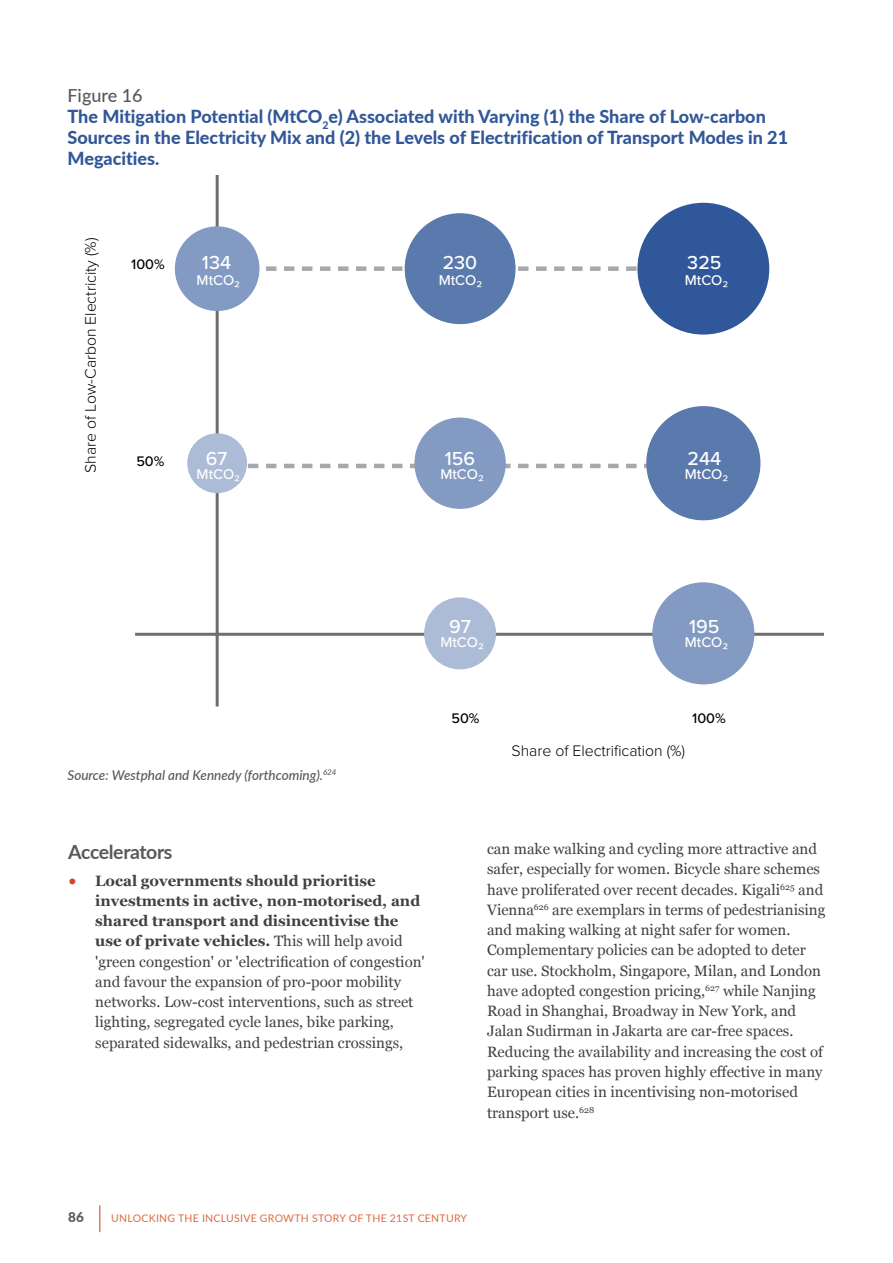
<style>
.page{position:relative;width:893px;height:1263px;background:#fff}
.page>*{position:absolute;margin:0;border:0;box-sizing:border-box;transform-origin:0 0}
.t1{font:500 19.5px "Proxima Nova";color:#fff}
.t2{font:700 19.5px "Lato";letter-spacing:-.025em;color:#58595b}
.t3{font:800 18px/21px "Lato";color:#325798}
.t4{font:300 15.75px "Proxima Nova";letter-spacing:-.005em;color:#000}
.t5{font:15px/20.2px "Georgia";color:#414042}
.t6{font:500 14.7px "Proxima Nova";color:#fff}
.t7{font:500 14.4px "Proxima Nova";color:#000}
.t8{font:italic 500 13.5px "Lato";color:#58595b}
.t9{font:800 13.5px "Lato";color:#58595b}
.t10{font:10.5px "Lato";letter-spacing:.025em;color:#dc6a43}
.s1{font-weight:500;color:#58595b}
.s2{font-family:"Lato";font-weight:500;color:#d44427}
.s3{font-weight:700}
</style>
<div class="page">
<svg style="left:99px;top:1205px;width:1px;height:27px"></svg>
<svg style="left:259px;top:266px;width:378px;height:5px"></svg>
<svg style="left:247px;top:464px;width:399px;height:4px"></svg>
<hr style="left:216px;top:175px;width:3px;height:531px;background:#6d6e70">
<hr style="left:135px;top:633px;width:689px;height:3px;background:#6d6e70">
<div style="left:175px;top:226px;width:84px;height:85px;background:#839ac2;border-radius:42px"></div>
<div style="left:405px;top:213px;width:111px;height:111px;background:#5a79ad;border-radius:55px"></div>
<div style="left:637px;top:203px;width:132px;height:132px;background:#305799;border-radius:66px"></div>
<div style="left:187px;top:433px;width:60px;height:60px;background:#acbcd6;border-radius:30px"></div>
<div style="left:414px;top:417px;width:92px;height:92px;background:#839ac2;border-radius:46px"></div>
<div style="left:646px;top:406px;width:114px;height:114px;background:#5a79ad;border-radius:57px"></div>
<div style="left:424px;top:597px;width:72px;height:72px;background:#acbcd6;border-radius:36px"></div>
<div style="left:652px;top:582px;width:102px;height:102px;background:#839ac2;border-radius:51px"></div>
<p class="t3" style="left:68px;top:85px;width:722px"><span class="s1">Figure 16<br></span>The Mitigation Potential (MtCO<sub>2</sub>e) Associated with Varying (1) the Share of Low-carbon Sources in the Electricity Mix and (2) the Levels of Electrification of Transport Modes in 21<br>Megacities.</p>
<p class="t4" style="left:81px;top:473px;width:237px;rotate:-90deg">Share of Low-Carbon Electricity (%)</p>
<p class="t7" style="left:131px;top:253px;width:35px">100%</p>
<h1 class="t1" style="left:202px;top:248px;width:31px">134</h1>
<h1 class="t1" style="left:443px;top:248px;width:36px">230</h1>
<h1 class="t1" style="left:687px;top:248px;width:36px">325</h1>
<p class="t6" style="left:197px;top:269px;width:45px">MtCO₂</p>
<p class="t6" style="left:439px;top:269px;width:45px">MtCO₂</p>
<p class="t6" style="left:685px;top:269px;width:45px">MtCO₂</p>
<p class="t7" style="left:136px;top:450px;width:30px">50%</p>
<h1 class="t1" style="left:206px;top:444px;width:23px">67</h1>
<h1 class="t1" style="left:445px;top:444px;width:32px">156</h1>
<h1 class="t1" style="left:687px;top:444px;width:35px">244</h1>
<p class="t6" style="left:197px;top:463px;width:45px">MtCO₂</p>
<p class="t6" style="left:440px;top:463px;width:45px">MtCO₂</p>
<p class="t6" style="left:685px;top:463px;width:45px">MtCO₂</p>
<h1 class="t1" style="left:449px;top:612px;width:23px">97</h1>
<h1 class="t1" style="left:689px;top:612px;width:32px">195</h1>
<p class="t6" style="left:440px;top:631px;width:45px">MtCO₂</p>
<p class="t6" style="left:685px;top:631px;width:45px">MtCO₂</p>
<p class="t7" style="left:451px;top:707px;width:30px">50%</p>
<p class="t7" style="left:692px;top:707px;width:35px">100%</p>
<p class="t4" style="left:512px;top:741px;width:175px">Share of Electrification (%)</p>
<p class="t8" style="left:68px;top:766px;width:270px">Source: Westphal and Kennedy (forthcoming).<sup>624</sup></p>
<h1 class="t2" style="left:68px;top:839px;width:106px">Accelerators</h1>
<p class="t5" style="left:95px;top:870px;width:331px;text-indent:-27px"><span class="s2">•</span> <span class="s3">Local governments should prioritise investments in active, non-motorised, and shared transport and disincentivise the use of private vehicles.</span> This will help avoid 'green congestion' or 'electrification of congestion' and favour the expansion of pro-poor mobility networks. Low-cost interventions, such as street lighting, segregated cycle lanes, bike parking, separated sidewalks, and pedestrian crossings,</p>
<p class="t5" style="left:487px;top:839px;width:340px">can make walking and cycling more attractive and safer, especially for women. Bicycle share schemes have proliferated over recent decades. Kigali<sup>625</sup> and Vienna<sup>626</sup> are exemplars in terms of pedestrianising and making walking at night safer for women.<br>Complementary policies can be adopted to deter car use. Stockholm, Singapore, Milan, and London have adopted congestion pricing,<sup>627</sup> while Nanjing Road in Shanghai, Broadway in New York, and Jalan Sudirman in Jakarta are car-free spaces.<br>Reducing the availability and increasing the cost of parking spaces has proven highly effective in many European cities in incentivising non-motorised transport use.<sup>628</sup></p>
<p class="t9" style="left:68px;top:1209px;width:17px">86</p>
<p class="t10" style="left:111px;top:1211px;width:357px">UNLOCKING THE INCLUSIVE GROWTH STORY OF THE 21ST CENTURY</p>
</div>
